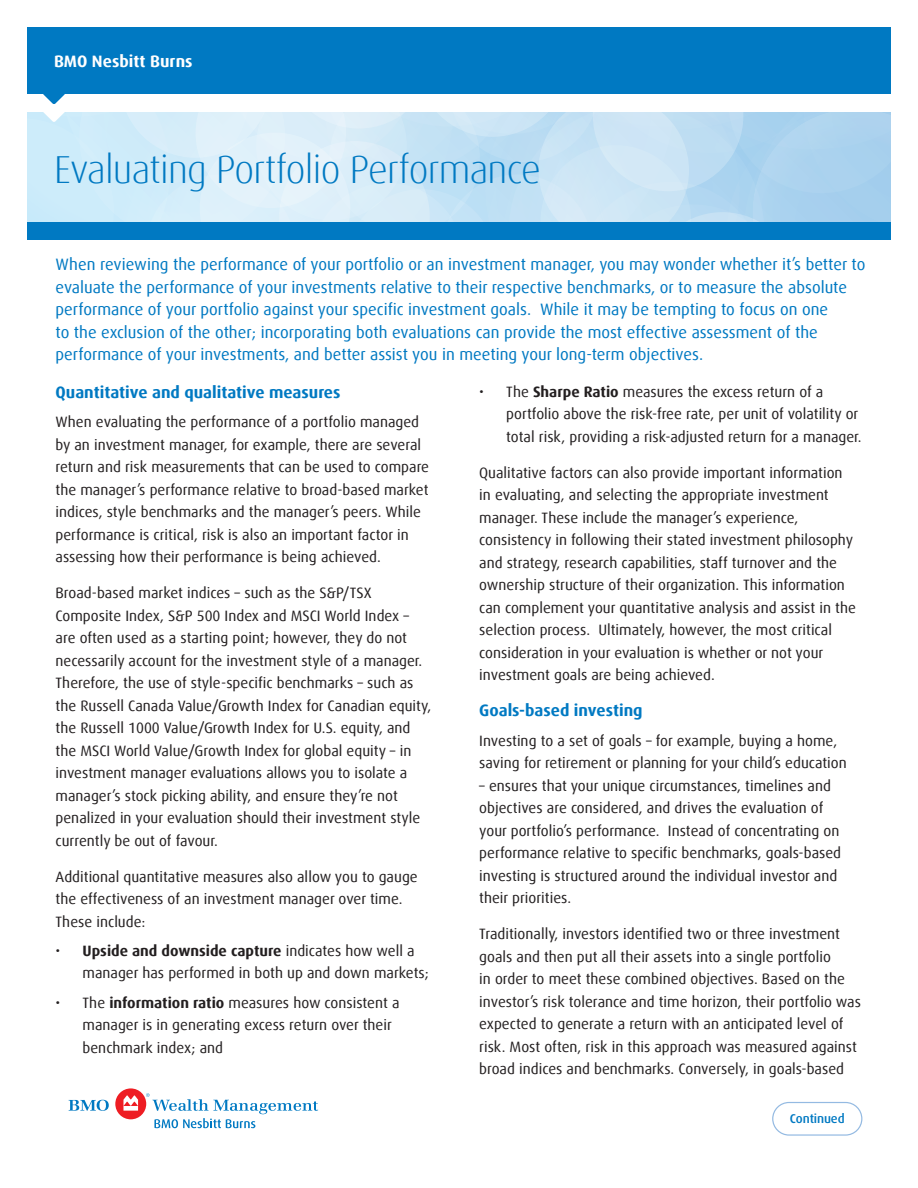
<style>
.page{position:relative;width:918px;height:1188px;background:#fff}
.page>*{position:absolute;margin:0;border:0;box-sizing:border-box;transform-origin:0 0}
.t1{font:300 39px "Dax Offc Pro";letter-spacing:-.02em;color:#0079c2}
.t2{font:16.5px/22.5px "Dax Offc Pro";color:#0079c2}
.t3{font:700 16.5px "Dax Offc Pro";color:#0079c2}
.t4{font:700 16.5px "Dax Offc Pro";letter-spacing:.005em;color:#fff}
.t5{font:15px/22.5px "Dax Offc Pro";color:#231f20}
.t6{font:500 12.75px "Dax OT";letter-spacing:-.01em;color:#0079c2}
.s1{font-weight:700}
</style>
<div class="page">
<div style="left:27px;top:222px;width:864px;height:18px;background:#0079c2"></div>
<div style="left:27px;top:27px;width:864px;height:67px;background:#0079c2"></div>
<svg style="left:27px;top:94px;width:864px;height:128px;background:#cfe8f6"></svg>
<svg style="left:69px;top:1100px;width:40px;height:11px"></svg>
<div style="left:115px;top:1088px;width:31px;height:31px;background:#ee1d23;border-radius:50%"></div>
<svg style="left:123px;top:1095px;width:15px;height:16px"></svg>
<svg style="left:146px;top:1093px;width:172px;height:35px"></svg>
<svg style="left:772px;top:1102px;width:90px;height:34px"></svg>
<p class="t4" style="left:54px;top:51px;width:140px">BMO Nesbitt Burns</p>
<p class="t1" style="left:54px;top:144px;width:488px">Evaluating Portfolio Performance</p>
<p class="t2" style="left:56px;top:253px;width:811px">When reviewing the performance of your portfolio or an investment manager, you may wonder whether it’s better to evaluate the performance of your investments relative to their respective benchmarks, or to measure the absolute performance of your portfolio against your specific investment goals. While it may be tempting to focus on one<br>to the exclusion of the other; incorporating both evaluations can provide the most effective assessment of the performance of your investments, and better assist you in meeting your long-term objectives.</p>
<h1 class="t3" style="left:56px;top:382px;width:286px">Quantitative and qualitative measures</h1>
<p class="t5" style="left:56px;top:411px;width:375px">When evaluating the performance of a portfolio managed by an investment manager, for example, there are several return and risk measurements that can be used to compare the manager’s performance relative to broad-based market indices, style benchmarks and the manager’s peers. While performance is critical, risk is also an important factor in assessing how their performance is being achieved.</p>
<p class="t5" style="left:56px;top:582px;width:377px">Broad-based market indices – such as the S&amp;P/TSX Composite Index, S&amp;P 500 Index and MSCI World Index – are often used as a starting point; however, they do not necessarily account for the investment style of a manager.<br>Therefore, the use of style-specific benchmarks – such as the Russell Canada Value/Growth Index for Canadian equity, the Russell 1000 Value/Growth Index for U.S. equity, and the MSCI World Value/Growth Index for global equity – in investment manager evaluations allows you to isolate a manager’s stock picking ability, and ensure they’re not penalized in your evaluation should their investment style currently be out of favour.</p>
<p class="t5" style="left:56px;top:865px;width:364px">Additional quantitative measures also allow you to gauge the effectiveness of an investment manager over time.<br>These include:</p>
<p class="t5" style="left:83px;top:940px;width:348px;text-indent:-27px">• <span class="s1">Upside and downside capture</span> indicates how well a manager has performed in both up and down markets;</p>
<p class="t5" style="left:83px;top:991px;width:318px;text-indent:-27px">• The <span class="s1">information ratio</span> measures how consistent a manager is in generating excess return over their benchmark index; and</p>
<p class="t5" style="left:506px;top:380px;width:357px;text-indent:-27px">• The <span class="s1">Sharpe Ratio</span> measures the excess return of a portfolio above the risk-free rate, per unit of volatility or total risk, providing a risk-adjusted return for a manager.</p>
<p class="t5" style="left:479px;top:461px;width:378px">Qualitative factors can also provide important information in evaluating, and selecting the appropriate investment manager. These include the manager’s experience, consistency in following their stated investment philosophy and strategy, research capabilities, staff turnover and the ownership structure of their organization. This information can complement your quantitative analysis and assist in the selection process. Ultimately, however, the most critical consideration in your evaluation is whether or not your investment goals are being achieved.</p>
<h1 class="t3" style="left:479px;top:700px;width:165px">Goals-based investing</h1>
<p class="t5" style="left:479px;top:729px;width:369px">Investing to a set of goals – for example, buying a home, saving for retirement or planning for your child’s education</p>
<p class="t5" style="left:479px;top:774px;width:363px">– ensures that your unique circumstances, timelines and objectives are considered, and drives the evaluation of your portfolio’s performance. Instead of concentrating on performance relative to specific benchmarks, goals-based investing is structured around the individual investor and their priorities.</p>
<p class="t5" style="left:479px;top:923px;width:383px">Traditionally, investors identified two or three investment goals and then put all their assets into a single portfolio<br>in order to meet these combined objectives. Based on the investor’s risk tolerance and time horizon, their portfolio was expected to generate a return with an anticipated level of risk. Most often, risk in this approach was measured against broad indices and benchmarks. Conversely, in goals-based</p>
<p class="t6" style="left:790px;top:1111px;width:56px">Continued</p>
</div>
